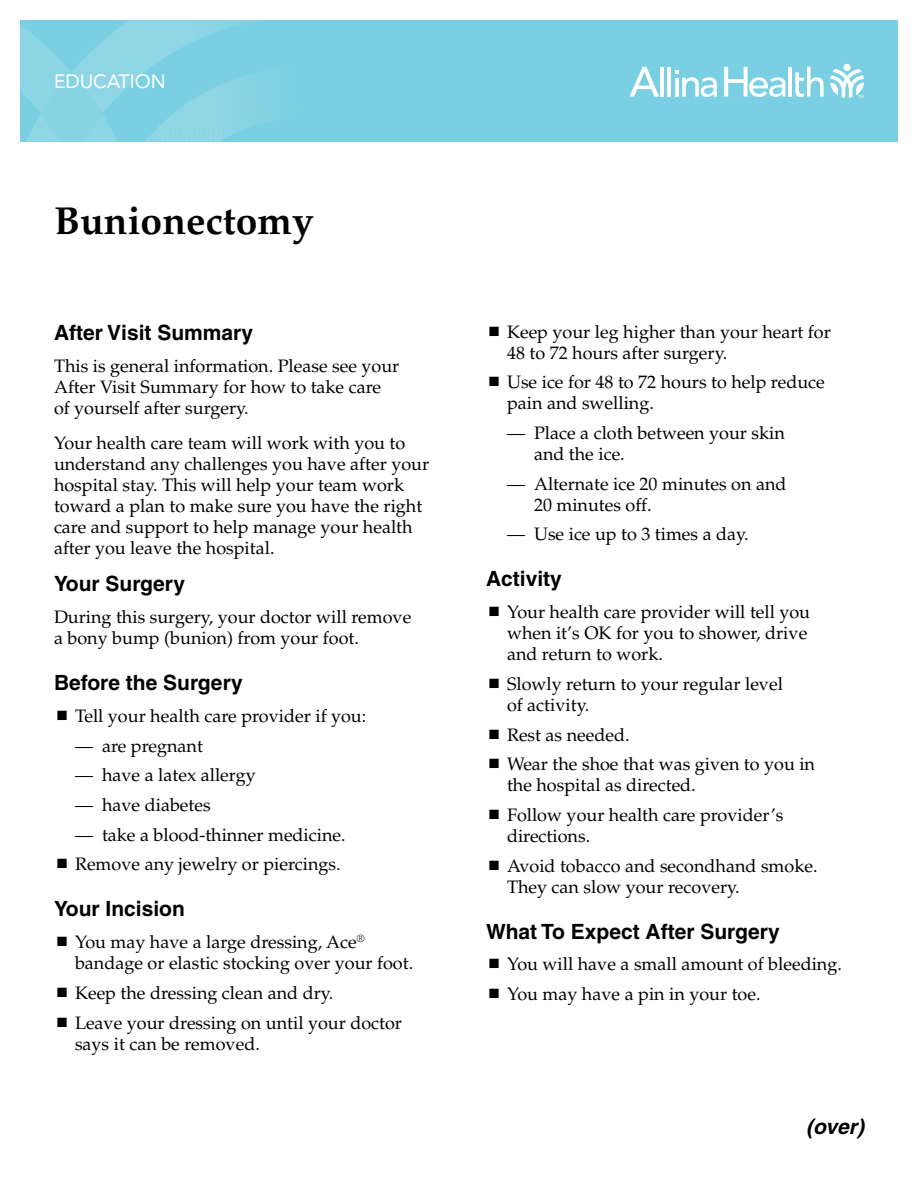
<style>
.page{position:relative;width:918px;height:1188px;background:#fff}
.page>*{position:absolute;margin:0;border:0;box-sizing:border-box;transform-origin:0 0}
.t1{font:700 39px "Palatino";color:#000}
.t2{font:700 21px "Helvetica";color:#000}
.t3{font:italic 700 21px "Helvetica";color:#000}
.t4{font:19.2px "Avenir LT Std";color:#fff}
.t5{font:18px/21px "Palatino";color:#000}
</style>
<div class="page">
<div style="left:20px;top:20px;width:878px;height:122px;background:#7ad0e2"></div>
<svg style="left:20px;top:20px;width:246px;height:122px"></svg>
<svg style="left:830px;top:69px;width:34px;height:29px"></svg>
<div style="left:844px;top:64px;width:7px;height:7px;background:#fff;border-radius:50%"></div>
<hr style="left:660px;top:67px;width:4px;height:30px;background:#fff">
<hr style="left:667px;top:67px;width:4px;height:30px;background:#fff">
<hr style="left:789px;top:67px;width:3px;height:30px;background:#fff">
<svg style="left:795px;top:67px;width:29px;height:30px"></svg>
<svg style="left:675px;top:71px;width:42px;height:26px"></svg>
<svg style="left:629px;top:67px;width:30px;height:30px"></svg>
<svg style="left:724px;top:67px;width:62px;height:30px"></svg>
<p class="t4" style="left:54px;top:70px;width:113px">EDUCATION</p>
<h1 class="t1" style="left:54px;top:198px;width:262px">Bunionectomy</h1>
<p class="t2" style="left:54px;top:320px;width:201px">After Visit Summary</p>
<p class="t5" style="left:54px;top:356px;width:347px">This is general information. Please see your<br>After Visit Summary for how to take care of yourself after surgery.</p>
<p class="t5" style="left:54px;top:432px;width:377px">Your health care team will work with you to understand any challenges you have after your hospital stay. This will help your team work toward a plan to make sure you have the right care and support to help manage your health after you leave the hospital.</p>
<p class="t2" style="left:54px;top:571px;width:133px">Your Surgery</p>
<p class="t5" style="left:54px;top:607px;width:359px">During this surgery, your doctor will remove a bony bump (bunion) from your foot.</p>
<p class="t2" style="left:54px;top:670px;width:190px">Before the Surgery</p>
<p class="t5" style="left:75px;top:706px;width:293px">Tell your health care provider if you:</p>
<p class="t5" style="left:75px;top:735px;width:129px">— are pregnant</p>
<p class="t5" style="left:75px;top:765px;width:182px">— have a latex allergy</p>
<p class="t5" style="left:75px;top:795px;width:137px">— have diabetes</p>
<p class="t5" style="left:75px;top:820px;width:272px;line-height:29.7px">— take a blood-thinner medicine.<br>Remove any jewelry or piercings.</p>
<p class="t2" style="left:54px;top:896px;width:132px">Your Incision</p>
<p class="t5" style="left:75px;top:932px;width:340px">You may have a large dressing, Ace<sup>® </sup>bandage or elastic stocking over your foot.</p>
<p class="t5" style="left:75px;top:978px;width:329px;line-height:29.7px">Keep the dressing clean and dry.<br>Leave your dressing on until your doctor</p>
<p class="t5" style="left:75px;top:1033px;width:186px">says it can be removed.</p>
<p class="t5" style="left:507px;top:322px;width:325px">Keep your leg higher than your heart for<br>48 to 72 hours after surgery.</p>
<p class="t5" style="left:507px;top:372px;width:319px">Use ice for 48 to 72 hours to help reduce pain and swelling.</p>
<p class="t5" style="left:534px;top:423px;width:252px;text-indent:-27px">— Place a cloth between your skin and the ice.</p>
<p class="t5" style="left:534px;top:473px;width:254px;text-indent:-27px">— Alternate ice 20 minutes on and<br>20 minutes off.</p>
<p class="t5" style="left:507px;top:524px;width:243px">— Use ice up to 3 times a day.</p>
<p class="t2" style="left:486px;top:566px;width:77px">Activity</p>
<p class="t5" style="left:507px;top:602px;width:305px">Your health care provider will tell you when it’s OK for you to shower, drive and return to work.</p>
<p class="t5" style="left:507px;top:674px;width:277px">Slowly return to your regular level of activity.</p>
<p class="t5" style="left:507px;top:720px;width:310px;line-height:29.7px">Rest as needed.<br>Wear the shoe that was given to you in</p>
<p class="t5" style="left:507px;top:771px;width:278px;line-height:29.7px">the hospital as directed.<br>Follow your health care provider’s</p>
<p class="t5" style="left:507px;top:821px;width:312px;line-height:29.7px">directions.<br>Avoid tobacco and secondhand smoke.</p>
<p class="t5" style="left:507px;top:876px;width:234px">They can slow your recovery.</p>
<p class="t2" style="left:486px;top:918px;width:295px">What To Expect After Surgery</p>
<p class="t5" style="left:507px;top:950px;width:336px;line-height:29.7px">You will have a small amount of bleeding.<br>You may have a pin in your toe.</p>
<p class="t3" style="left:806px;top:1114px;width:59px">(over)</p>
</div>
